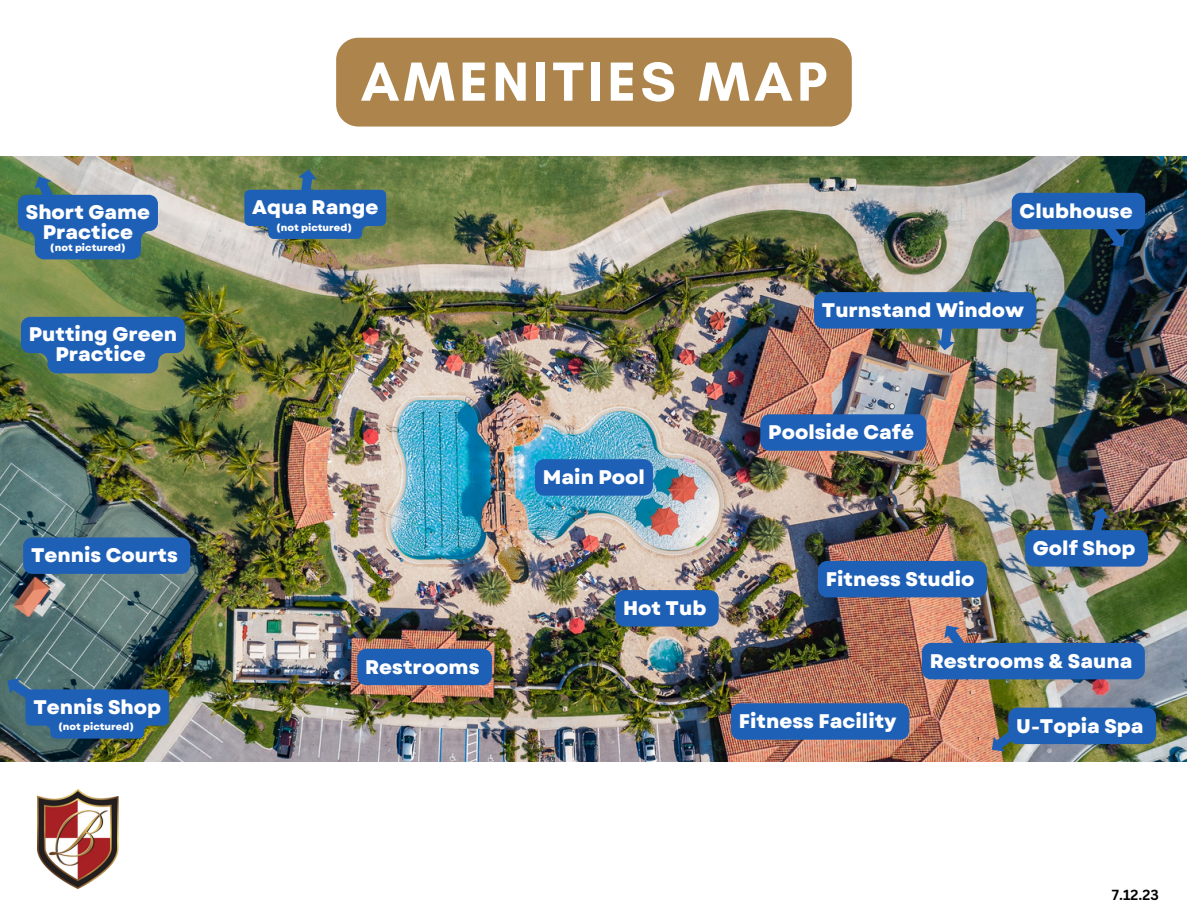
<style>
.page{position:relative;width:1188px;height:918px;background:#fff}
.page>*{position:absolute;margin:0;border:0;box-sizing:border-box;transform-origin:0 0}
.t1{font:700 56.1px "Glacial Indifference";letter-spacing:.075em;color:#fff}
.t2{font:800 19.65px/20.4px "Garet";color:#fff;text-align:center}
.t3{font:700 14.25px "Canva Sans";color:#000}
.t4{font:800 9.75px "Garet";color:#fff}
</style>
<div class="page">
<img style="left:0;top:156px;width:1186px;height:606px">
<svg style="left:936px;top:329px;width:19px;height:21px"></svg>
<svg style="left:760px;top:414px;width:167px;height:37px"></svg>
<div style="left:814px;top:292px;width:223px;height:37px;background:#1f60b7;border-radius:9px"></div>
<svg style="left:1012px;top:193px;width:133px;height:54px"></svg>
<img style="left:1025px;top:508px;width:123px;height:59px">
<img style="left:992px;top:708px;width:164px;height:44px">
<div style="left:731px;top:703px;width:178px;height:37px;background:#1f60b7"></div>
<div style="left:818px;top:561px;width:169px;height:36px;background:#1f60b7"></div>
<div style="left:922px;top:643px;width:223px;height:36px;background:#1f60b7;border-radius:9px"></div>
<svg style="left:944px;top:626px;width:22px;height:17px"></svg>
<div style="left:23px;top:537px;width:167px;height:37px;background:#1f60b7"></div>
<svg style="left:7px;top:678px;width:162px;height:61px"></svg>
<div style="left:357px;top:649px;width:135px;height:36px;background:#1f60b7"></div>
<svg style="left:21px;top:317px;width:164px;height:56px"></svg>
<svg style="left:244px;top:169px;width:142px;height:70px"></svg>
<svg style="left:18px;top:176px;width:140px;height:83px"></svg>
<div style="left:336px;top:38px;width:516px;height:89px;background:#ad854c;border-radius:22px"></div>
<svg style="left:615px;top:590px;width:104px;height:37px"></svg>
<img style="left:38px;top:789px;width:81px;height:99px">
<svg style="left:535px;top:459px;width:118px;height:37px"></svg>
<h2 class="t2" style="left:26px;top:202px;width:126px">Short Game</h2>
<h2 class="t2" style="left:43px;top:222px;width:92px">Practice</h2>
<h2 class="t4" style="left:50px;top:241px;width:77px">(not pictured)</h2>
<p class="t2" style="left:29px;top:324px;width:150px">Putting Green<br>Practice</p>
<h2 class="t2" style="left:31px;top:545px;width:148px">Tennis Courts</h2>
<h2 class="t2" style="left:33px;top:697px;width:129px">Tennis Shop</h2>
<h2 class="t4" style="left:58px;top:720px;width:77px">(not pictured)</h2>
<h2 class="t1" style="left:361px;top:47px;width:468px">AMENITIES MAP</h2>
<h2 class="t2" style="left:252px;top:197px;width:128px">Aqua Range</h2>
<h2 class="t4" style="left:276px;top:220px;width:77px">(not pictured)</h2>
<p class="t2" style="left:1020px;top:201px;width:115px">Clubhouse</p>
<p class="t2" style="left:822px;top:300px;width:204px">Turnstand Window</p>
<p class="t2" style="left:365px;top:657px;width:116px">Restrooms</p>
<h2 class="t2" style="left:543px;top:467px;width:104px">Main Pool</h2>
<h2 class="t2" style="left:623px;top:598px;width:85px">Hot Tub</h2>
<h1 class="t2" style="left:768px;top:422px;width:147px">Poolside Café</h1>
<p class="t2" style="left:826px;top:569px;width:150px">Fitness Studio</p>
<p class="t2" style="left:1033px;top:538px;width:104px">Golf Shop</p>
<h2 class="t2" style="left:930px;top:651px;width:204px">Restrooms &amp; Sauna</h2>
<p class="t2" style="left:739px;top:711px;width:159px">Fitness Facility</p>
<p class="t2" style="left:1016px;top:716px;width:129px">U-Topia Spa</p>
<h2 class="t3" style="left:1112px;top:885px;width:48px">7.12.23</h2>
</div>
